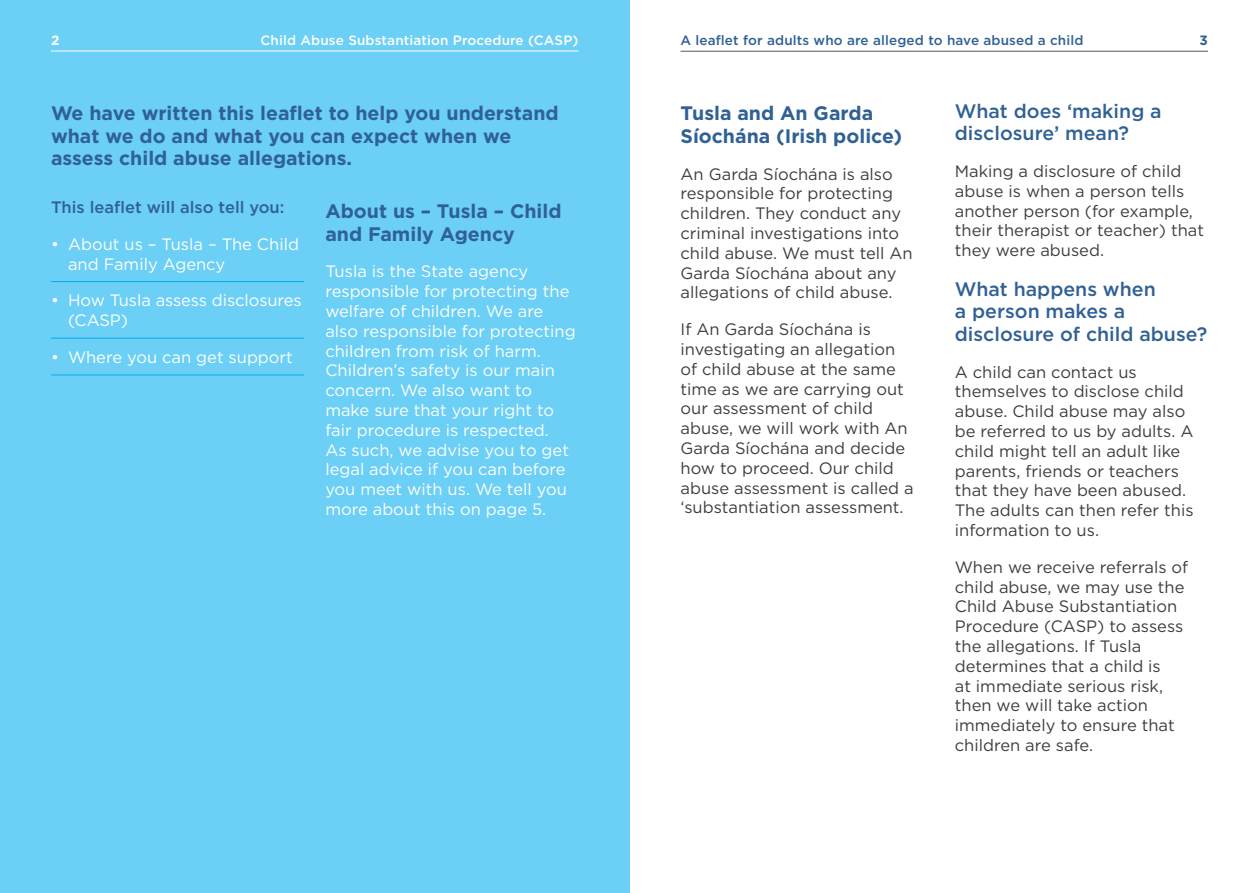
<style>
.page{position:relative;width:1259px;height:893px;background:#fff}
.page>*{position:absolute;margin:0;border:0;box-sizing:border-box;transform-origin:0 0}
.t1{font:700 19.5px/22.5px "Gotham";color:#306195}
.t2{font:500 19.5px/22.5px "Gotham";color:#306195}
.t3{font:16.5px/19.8px "Gotham";color:#3e3e3f}
.t4{font:16.5px/19.8px "Gotham";color:#fff}
.t5{font:500 16.5px "Gotham";color:#306195}
.t6{font:500 13.5px "Gotham";letter-spacing:.01em;color:#306195}
.t7{font:500 13.5px "Gotham";letter-spacing:.01em;color:#fff}
.t8{font:700 13.5px "Gotham";color:#fff}
.t9{font:700 13.5px "Gotham";color:#306195}
</style>
<div class="page">
<div style="left:0;top:0;width:629px;height:893px;background:#6bcff6"></div>
<hr style="left:51px;top:51px;width:527px;height:1px;background:#fff">
<hr style="left:680px;top:51px;width:528px;height:1px;background:#545557">
<hr style="left:51px;top:281px;width:253px;height:1px;background:#00aeef">
<hr style="left:51px;top:338px;width:253px;height:1px;background:#00aeef">
<hr style="left:51px;top:375px;width:253px;height:1px;background:#00aeef">
<p class="t8" style="left:51px;top:31px;width:10px">2</p>
<p class="t7" style="left:260px;top:31px;width:319px">Child Abuse Substantiation Procedure (CASP)</p>
<p class="t6" style="left:680px;top:31px;width:404px">A leaflet for adults who are alleged to have abused a child</p>
<p class="t9" style="left:1199px;top:31px;width:10px">3</p>
<p class="t1" style="left:51px;top:102px;width:509px">We have written this leaflet to help you understand what we do and what you can expect when we assess child abuse allegations.</p>
<p class="t1" style="left:680px;top:102px;width:223px">Tusla and An Garda<br>Síochána (Irish police)</p>
<p class="t3" style="left:680px;top:163px;width:234px">An Garda Síochána is also responsible for protecting children. They conduct any criminal investigations into child abuse. We must tell An<br>Garda Síochána about any allegations of child abuse.</p>
<p class="t3" style="left:680px;top:319px;width:235px">If An Garda Síochána is investigating an allegation of child abuse at the same time as we are carrying out our assessment of child abuse, we will work with An<br>Garda Síochána and decide how to proceed. Our child abuse assessment is called a ‘substantiation assessment.</p>
<p class="t5" style="left:51px;top:196px;width:235px">This leaflet will also tell you:</p>
<p class="t4" style="left:68px;top:234px;width:232px;text-indent:-17px">• About us – Tusla – The Child and Family Agency</p>
<p class="t4" style="left:68px;top:290px;width:235px;text-indent:-17px">• How Tusla assess disclosures (CASP)</p>
<p class="t4" style="left:51px;top:347px;width:243px">• Where you can get support</p>
<p class="t1" style="left:325px;top:200px;width:238px">About us – Tusla – Child and Family Agency</p>
<p class="t4" style="left:325px;top:261px;width:252px">Tusla is the State agency responsible for protecting the welfare of children. We are also responsible for protecting children from risk of harm.<br>Children’s safety is our main concern. We also want to make sure that your right to fair procedure is respected.<br>As such, we advise you to get legal advice if you can before you meet with us. We tell you more about this on page 5.</p>
<p class="t2" style="left:955px;top:99px;width:208px">What does ‘making a disclosure’ mean?</p>
<p class="t3" style="left:955px;top:161px;width:251px">Making a disclosure of child abuse is when a person tells another person (for example, their therapist or teacher) that they were abused.</p>
<p class="t2" style="left:955px;top:277px;width:254px">What happens when<br>a person makes a disclosure of child abuse?</p>
<p class="t3" style="left:955px;top:361px;width:240px">A child can contact us themselves to disclose child abuse. Child abuse may also be referred to us by adults. A child might tell an adult like parents, friends or teachers that they have been abused.<br>The adults can then refer this information to us.</p>
<p class="t3" style="left:955px;top:557px;width:235px">When we receive referrals of child abuse, we may use the<br>Child Abuse Substantiation<br>Procedure (CASP) to assess the allegations. If Tusla determines that a child is<br>at immediate serious risk, then we will take action immediately to ensure that children are safe.</p>
</div>
